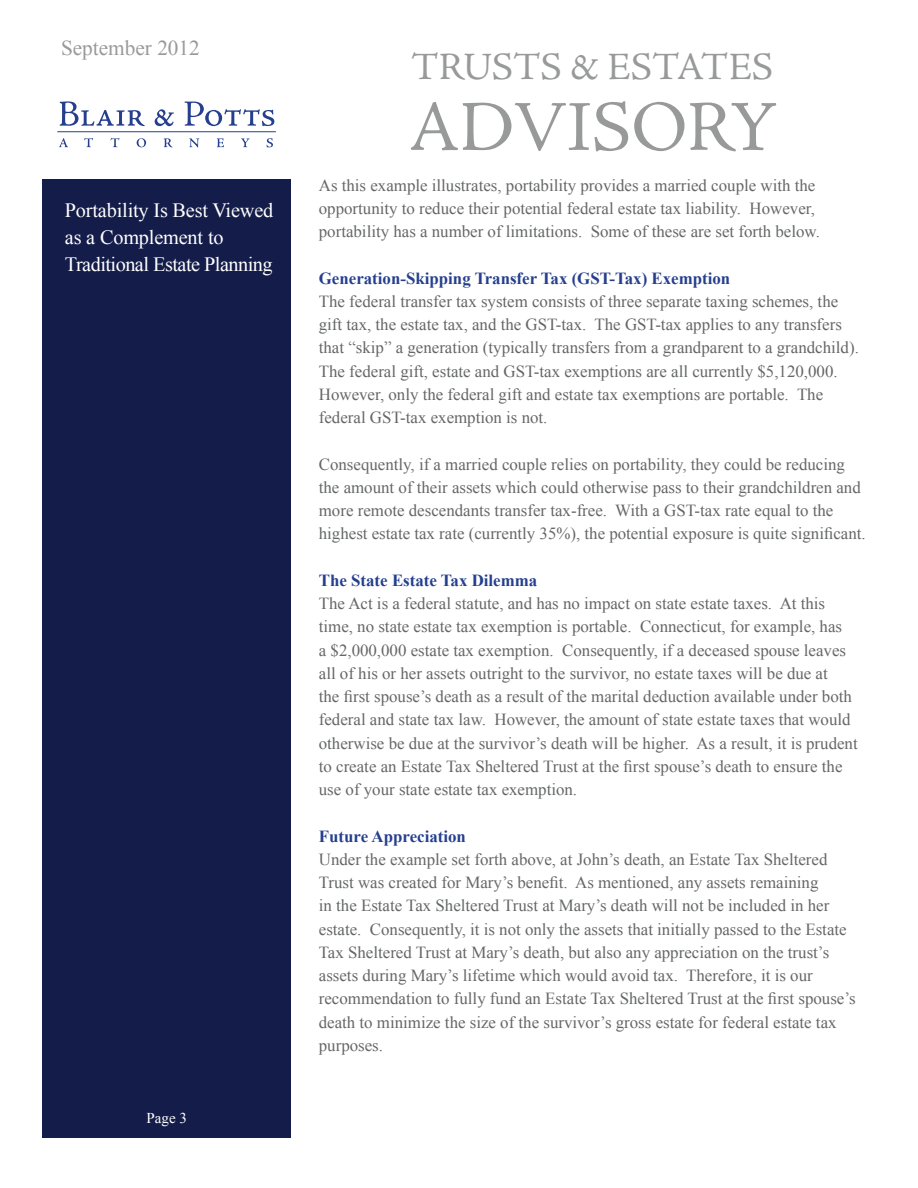
<style>
.page{position:relative;width:918px;height:1188px;background:#fff}
.page>*{position:absolute;margin:0;border:0;box-sizing:border-box;transform-origin:0 0}
.t1{font:71.85px "Adobe Jenson Pro";letter-spacing:-.005em;color:#989999}
.t2{font:38.7px "Adobe Jenson Pro";letter-spacing:-.005em;color:#989999}
.t3{font:21.3px "Times New Roman";color:#989999}
.t4{font:20.25px/27px "Times New Roman";letter-spacing:-.01em;color:#fff}
.t5{font:16.95px/23.2px "Times New Roman";color:#656666}
.t6{font:700 16.95px "Times New Roman";color:#253f8e}
.t7{font:15px "Times New Roman";color:#fff}
</style>
<div class="page">
<div style="left:42px;top:180px;width:248px;height:958px;background:#141c4a"></div>
<svg style="left:60px;top:101px;width:85px;height:25px"></svg>
<svg style="left:155px;top:109px;width:19px;height:17px"></svg>
<svg style="left:185px;top:101px;width:89px;height:25px"></svg>
<hr style="left:57px;top:131px;width:219px;height:1px;background:#253f8e">
<svg style="left:59px;top:138px;width:9px;height:9px"></svg>
<svg style="left:84px;top:138px;width:9px;height:9px"></svg>
<svg style="left:110px;top:138px;width:9px;height:9px"></svg>
<svg style="left:137px;top:138px;width:9px;height:9px"></svg>
<svg style="left:164px;top:138px;width:9px;height:9px"></svg>
<svg style="left:189px;top:138px;width:10px;height:9px"></svg>
<svg style="left:217px;top:138px;width:7px;height:9px"></svg>
<svg style="left:241px;top:138px;width:9px;height:9px"></svg>
<svg style="left:267px;top:138px;width:6px;height:9px"></svg>
<p class="t3" style="left:61px;top:34px;width:140px">September 2012</p>
<p class="t4" style="left:65px;top:196px;width:210px">Portability Is Best Viewed as a Complement to<br>Traditional Estate Planning</p>
<p class="t7" style="left:147px;top:1108px;width:42px">Page 3</p>
<h2 class="t2" style="left:412px;top:45px;width:363px">TRUSTS &amp; ESTATES</h2>
<h1 class="t1" style="left:409px;top:87px;width:369px">ADVISORY</h1>
<p class="t5" style="left:319px;top:173px;width:503px">As this example illustrates, portability provides a married couple with the opportunity to reduce their potential federal estate tax liability. However, portability has a number of limitations. Some of these are set forth below.</p>
<p class="t6" style="left:319px;top:266px;width:413px">Generation-Skipping Transfer Tax (GST-Tax) Exemption</p>
<p class="t5" style="left:319px;top:289px;width:542px">The federal transfer tax system consists of three separate taxing schemes, the gift tax, the estate tax, and the GST-tax. The GST-tax applies to any transfers that “skip” a generation (typically transfers from a grandparent to a grandchild).<br>The federal gift, estate and GST-tax exemptions are all currently $5,120,000.<br>However, only the federal gift and estate tax exemptions are portable. The federal GST-tax exemption is not.</p>
<p class="t5" style="left:319px;top:452px;width:548px">Consequently, if a married couple relies on portability, they could be reducing the amount of their assets which could otherwise pass to their grandchildren and more remote descendants transfer tax-free. With a GST-tax rate equal to the highest estate tax rate (currently 35%), the potential exposure is quite significant.</p>
<p class="t6" style="left:319px;top:568px;width:220px">The State Estate Tax Dilemma</p>
<p class="t5" style="left:319px;top:592px;width:540px">The Act is a federal statute, and has no impact on state estate taxes. At this time, no state estate tax exemption is portable. Connecticut, for example, has<br>a $2,000,000 estate tax exemption. Consequently, if a deceased spouse leaves all of his or her assets outright to the survivor, no estate taxes will be due at<br>the first spouse’s death as a result of the marital deduction available under both federal and state tax law. However, the amount of state estate taxes that would otherwise be due at the survivor’s death will be higher. As a result, it is prudent to create an Estate Tax Sheltered Trust at the first spouse’s death to ensure the use of your state estate tax exemption.</p>
<p class="t6" style="left:319px;top:824px;width:149px">Future Appreciation</p>
<p class="t5" style="left:319px;top:847px;width:538px">Under the example set forth above, at John’s death, an Estate Tax Sheltered Trust was created for Mary’s benefit. As mentioned, any assets remaining<br>in the Estate Tax Sheltered Trust at Mary’s death will not be included in her estate. Consequently, it is not only the assets that initially passed to the Estate Tax Sheltered Trust at Mary’s death, but also any appreciation on the trust’s assets during Mary’s lifetime which would avoid tax. Therefore, it is our recommendation to fully fund an Estate Tax Sheltered Trust at the first spouse’s death to minimize the size of the survivor’s gross estate for federal estate tax purposes.</p>
</div>
